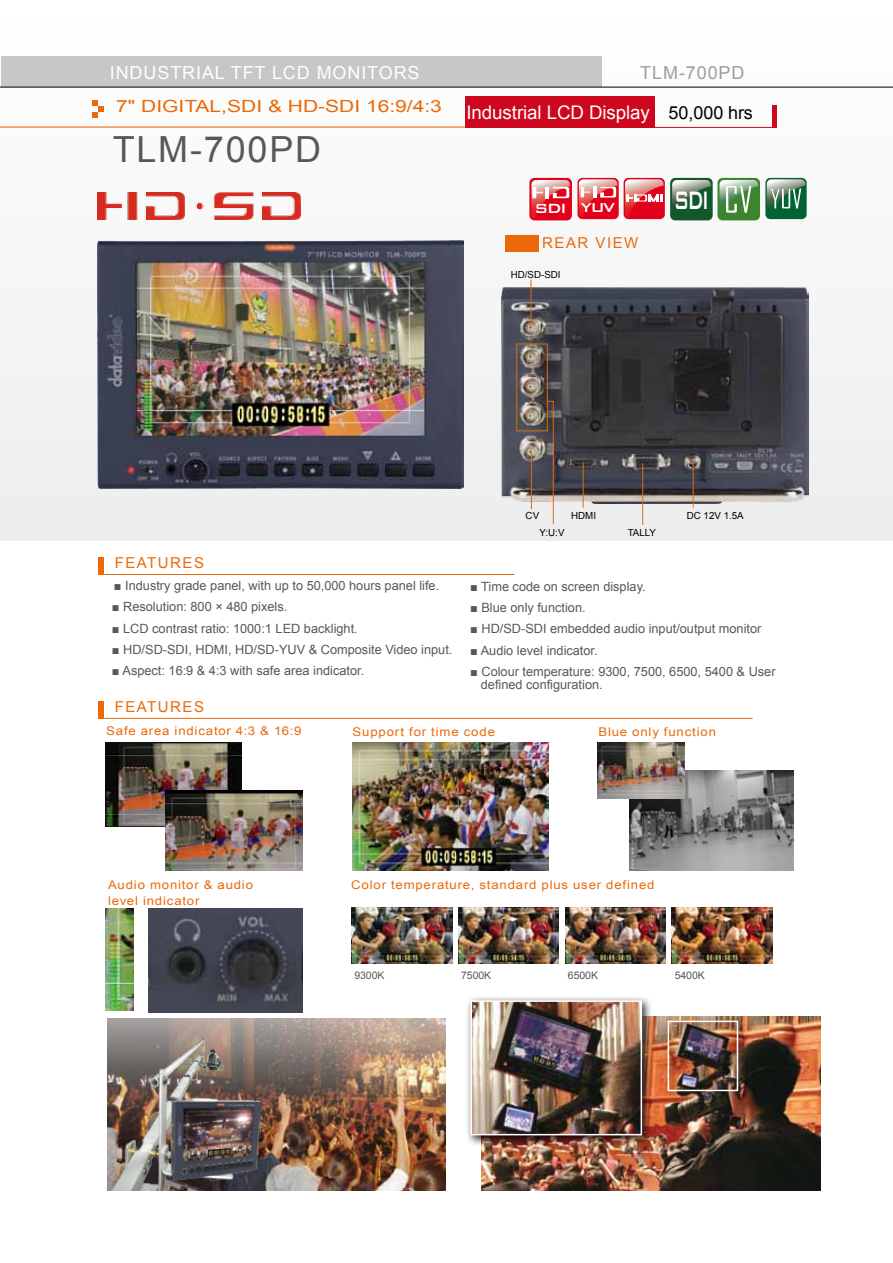
<style>
.page{position:relative;width:893px;height:1263px;background:#fff}
.page>*{position:absolute;margin:0;border:0;box-sizing:border-box;transform-origin:0 0}
.t1{font:36px "Arial";letter-spacing:.05em;color:#58585a}
.t2{font:500 33.75px "Bank Gothic BT";color:#fff;scale:.57 1}
.t3{font:18.75px "Arial";letter-spacing:-.005em;color:#fff}
.t4{font:18px "Arial";letter-spacing:.05em;color:#fff}
.t5{font:18px "Arial";letter-spacing:.05em;color:#9c9e9f}
.t6{font:500 17.85px "Bank Gothic BT";color:#fff}
.t7{font:16.8px "Arial";color:#eb690b;scale:1.25 1}
.t8{font:15px "Arial";letter-spacing:.1em;color:#eb690b}
.t9{font:12.75px/12.8px "Arial";color:#58585a}
.t10{font:12px/15.9px "Arial";letter-spacing:.06em;color:#eb690b;scale:1.1 1}
.t11{font:10.5px "Arial";letter-spacing:-.005em;color:#58585a}
.t12{font:9.75px "Arial";color:#000}
.s1{font-size:18px;color:#000}
.s2{font-size:17.25px}
</style>
<div class="page">
<div style="left:0;top:0;width:446px;height:541px;background:#f9f9f9"></div>
<div style="left:446px;top:0;width:447px;height:541px;background:#f8f8f8"></div>
<div style="left:1px;top:57px;width:601px;height:30px;background:#c6c7c8"></div>
<div style="left:98px;top:701px;width:6px;height:18px;background:#eb690b"></div>
<hr style="left:98px;top:718px;width:655px;height:1px;background:#eb690b">
<hr style="left:0;top:87px;width:893px;height:1px;background:#000">
<img style="left:98px;top:240px;width:366px;height:249px">
<div style="left:505px;top:235px;width:33px;height:17px;background:#eb690b"></div>
<img style="left:502px;top:288px;width:307px;height:215px">
<div style="left:516px;top:344px;width:32px;height:87px;border:1px solid #d57012"></div>
<hr style="left:583px;top:462px;width:1px;height:46px;background:#d57012">
<hr style="left:531px;top:452px;width:1px;height:57px;background:#d57012">
<hr style="left:531px;top:280px;width:1px;height:49px;background:#d57012">
<hr style="left:642px;top:463px;width:1px;height:62px;background:#d57012">
<hr style="left:693px;top:463px;width:1px;height:45px;background:#d57012">
<svg style="left:547px;top:401px;width:7px;height:124px"></svg>
<img style="left:353px;top:743px;width:195px;height:128px">
<img style="left:106px;top:743px;width:136px;height:84px">
<img style="left:629px;top:771px;width:165px;height:99px">
<img style="left:597px;top:743px;width:88px;height:55px">
<img style="left:166px;top:790px;width:137px;height:81px">
<img style="left:106px;top:909px;width:28px;height:101px">
<img style="left:148px;top:909px;width:155px;height:103px">
<img style="left:351px;top:907px;width:101px;height:56px">
<img style="left:458px;top:907px;width:101px;height:56px">
<img style="left:565px;top:908px;width:101px;height:56px">
<img style="left:672px;top:908px;width:100px;height:56px">
<img style="left:108px;top:1018px;width:337px;height:173px">
<img style="left:108px;top:1037px;width:153px;height:154px">
<div style="left:98px;top:557px;width:6px;height:18px;background:#eb690b"></div>
<hr style="left:98px;top:574px;width:416px;height:1px;background:#eb690b">
<img style="left:481px;top:1016px;width:340px;height:175px">
<div style="left:465px;top:995px;width:188px;height:151px;background:#000;opacity:.84"></div>
<img style="left:473px;top:1003px;width:166px;height:129px">
<div style="left:470px;top:1000px;width:172px;height:135px;border:2px solid #fff"></div>
<div style="left:662px;top:1015px;width:87px;height:87px;background:#000;opacity:.75"></div>
<div style="left:668px;top:1020px;width:70px;height:71px;border:2px solid #fff"></div>
<svg style="left:624px;top:178px;width:41px;height:41px"></svg>
<svg style="left:625px;top:179px;width:38px;height:39px"></svg>
<div style="left:717px;top:178px;width:43px;height:42px;background:#3c842e;border-radius:5px"></div>
<svg style="left:719px;top:180px;width:39px;height:33px"></svg>
<svg style="left:765px;top:178px;width:42px;height:41px"></svg>
<svg style="left:767px;top:179px;width:38px;height:39px"></svg>
<svg style="left:577px;top:178px;width:42px;height:41px"></svg>
<svg style="left:579px;top:179px;width:38px;height:39px"></svg>
<div style="left:529px;top:178px;width:43px;height:42px;background:#e2001a;border-radius:5px"></div>
<svg style="left:531px;top:180px;width:39px;height:38px"></svg>
<div style="left:670px;top:178px;width:43px;height:42px;background:#12582b;border-radius:5px"></div>
<svg style="left:672px;top:180px;width:39px;height:27px"></svg>
<div style="left:465px;top:96px;width:190px;height:32px;background:#cd071e"></div>
<div style="left:772px;top:106px;width:5px;height:22px;background:#cd071e"></div>
<hr style="left:579px;top:127px;width:197px;height:1px;background:#cd071e">
<img style="left:98px;top:193px;width:202px;height:27px">
<hr style="left:0;top:126px;width:465px;height:2px;background:#eb690b">
<svg style="left:92px;top:101px;width:11px;height:16px"></svg>
<h3 class="t4" style="left:110px;top:61px;width:311px">INDUSTRIAL TFT LCD MONITORS</h3>
<h3 class="t5" style="left:640px;top:61px;width:106px">TLM-700PD</h3>
<h3 class="t7" style="left:116px;top:95px;width:262px">7" DIGITAL,SDI &amp; HD-SDI 16:9/4:3</h3>
<h1 class="t1" style="left:113px;top:126px;width:210px">TLM-700PD</h1>
<h3 class="t3" style="left:466px;top:100px;width:288px">Industrial LCD Display <span class="s1">50,000 hrs</span></h3>
<h3 class="t6" style="left:534px;top:198px;width:82px">SDI <span class="s2">YUV</span></h3>
<h2 class="t2" style="left:674px;top:181px;width:64px">SDI</h2>
<p class="t8" style="left:542px;top:233px;width:98px">REAR VIEW</p>
<p class="t12" style="left:511px;top:269px;width:51px">HD/SD-SDI</p>
<p class="t8" style="left:115px;top:553px;width:91px">FEATURES</p>
<p class="t9" style="left:114px;top:579px;width:327px">■ Industry grade panel, with up to 50,000 hours panel life.</p>
<p class="t9" style="left:112px;top:601px;width:177px">■ Resolution: 800 × 480 pixels.</p>
<p class="t9" style="left:112px;top:622px;width:247px">■ LCD contrast ratio: 1000:1 LED backlight.</p>
<p class="t9" style="left:112px;top:643px;width:342px">■ HD/SD-SDI, HDMI, HD/SD-YUV &amp; Composite Video input.</p>
<p class="t9" style="left:112px;top:664px;width:254px">■ Aspect: 16:9 &amp; 4:3 with safe area indicator.</p>
<p class="t8" style="left:115px;top:696px;width:91px">FEATURES</p>
<p class="t12" style="left:526px;top:509px;width:15px">CV</p>
<p class="t12" style="left:571px;top:509px;width:26px">HDMI</p>
<p class="t12" style="left:540px;top:526px;width:26px">Y:U:V</p>
<p class="t12" style="left:628px;top:526px;width:30px">TALLY</p>
<p class="t12" style="left:687px;top:509px;width:58px">DC 12V 1.5A</p>
<p class="t9" style="left:470px;top:580px;width:177px">■ Time code on screen display.</p>
<p class="t9" style="left:470px;top:601px;width:117px">■ Blue only function.</p>
<p class="t9" style="left:470px;top:623px;width:293px">■ HD/SD-SDI embedded audio input/output monitor</p>
<p class="t9" style="left:470px;top:644px;width:129px">■ Audio level indicator.</p>
<p class="t9" style="left:481px;top:665px;width:296px;text-indent:-11px">■ Colour temperature: 9300, 7500, 6500, 5400 &amp; User defined configuration.</p>
<p class="t10" style="left:106px;top:723px;width:179px">Safe area indicator 4:3 &amp; 16:9</p>
<p class="t10" style="left:353px;top:724px;width:131px">Support for time code</p>
<p class="t10" style="left:598px;top:724px;width:108px">Blue only function</p>
<p class="t10" style="left:108px;top:877px;width:133px">Audio monitor &amp; audio level indicator</p>
<p class="t10" style="left:351px;top:876px;width:277px">Color temperature, standard plus user defined</p>
<p class="t11" style="left:354px;top:968px;width:32px">9300K</p>
<p class="t11" style="left:461px;top:968px;width:32px">7500K</p>
<p class="t11" style="left:568px;top:968px;width:32px">6500K</p>
<p class="t11" style="left:675px;top:968px;width:32px">5400K</p>
</div>
